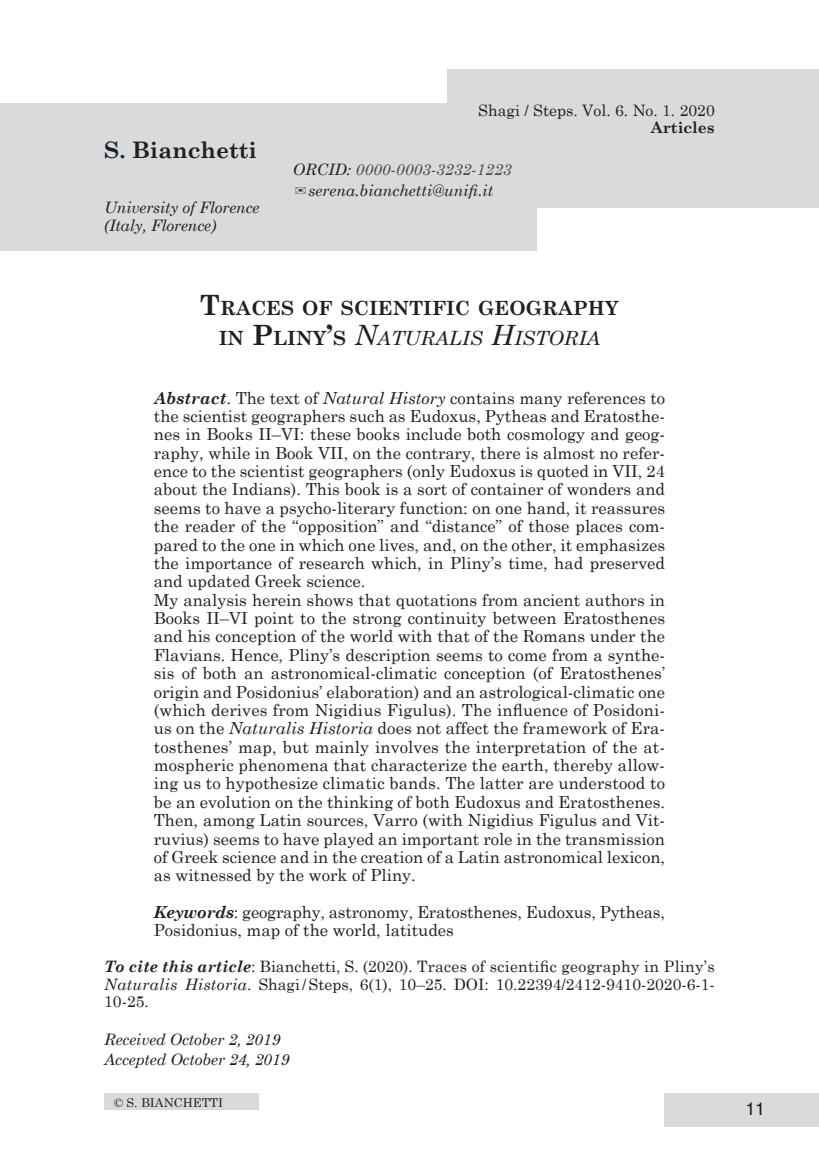
<style>
.page{position:relative;width:819px;height:1166px;background:#fff}
.page>*{position:absolute;margin:0;border:0;box-sizing:border-box;transform-origin:0 0}
.t1{font:700 22.75px "Century Schoolbook";color:#231f20}
.t2{font:700 19.6px/29.8px "Century Schoolbook";color:#231f20;text-align:center}
.t3{font:17.5px "Helios";color:#231f20}
.t4{font:16.62px/18.4px "Century Schoolbook";color:#231f20;text-align:justify}
.t5{font:16.62px/18.4px "Century Schoolbook";color:#1f2020;text-align:justify}
.t6{font:15.75px/17.5px "Century Schoolbook";color:#231f20;text-align:justify}
.t7{font:italic 15.75px/20.1px "Century Schoolbook";letter-spacing:-.01em;color:#231f20}
.t8{font:700 15.75px "Century Schoolbook";color:#231f20}
.t9{font:12.25px "Century Schoolbook";color:#231f20}
.s1{color:#191f27}
.s2{color:#494a4c}
.s3{font-family:"MS Mincho";font-style:normal}
.s4{font-size:28px}
.s5{font-weight:400;font-style:italic;font-size:28px}
.s6{font-weight:400;font-style:italic}
.s7{font-weight:700;font-style:italic}
.s8{color:#1f2020}
.s9{font-style:italic;color:#1f2020}
.s10{font-style:italic}
</style>
<div class="page">
<div style="left:664px;top:1093px;width:155px;height:33px;background:#d9dadc"></div>
<div style="left:0;top:103px;width:536px;height:148px;background:#d9dadc"></div>
<div style="left:448px;top:69px;width:371px;height:138px;background:#d9dadc"></div>
<div style="left:104px;top:1094px;width:155px;height:16px;background:#d9dadc"></div>
<h1 class="t1" style="left:104px;top:132px;width:154px"><span class="s1">S.</span> Bianchetti</h1>
<p class="t7" style="left:104px;top:198px;width:157px;line-height:17.5px">University of Florence (Italy, Florence)</p>
<p class="t6" style="left:478px;top:100px;width:238px">Shagi / Steps. Vol. 6. No. 1. 2020</p>
<p class="t8" style="left:650px;top:115px;width:65px">Articles</p>
<p class="t7" style="left:293px;top:159px;width:220px">ORCID: <span class="s2">0000-0003-3232-1223 </span><span class="s3">✉</span>serena.bianchetti@unifi.it</p>
<p class="t2" style="left:200px;top:292px;width:420px"><span class="s4">T</span>RACES OF SCIENTIFIC GEOGRAPHY<br>IN <span class="s4">P</span>LINY<span class="s4">’</span>S <span class="s5">N</span><span class="s6">ATURALIS</span> <span class="s5">H</span><span class="s6">ISTORIA</span></p>
<p class="t4" style="left:154px;top:387px;width:512px"><span class="s7">Abstract</span>. <span class="s8">The text of</span> <span class="s9">Natural History</span> <span class="s8">contains many references to the scientist</span> geographers <span class="s8">such as Eudoxus, Pytheas and Eratosthe&shy;nes in Books II</span>–<span class="s8">VI:</span> these books include both cosmology and geog&shy;raphy, <span class="s8">while in Book VII, on the contrary,</span> there is almost no refer&shy;ence to the scientist geographers <span class="s8">(</span>only Eudoxus is quoted in VII, 24 about the Indians). This book is a sort of container of wonders and seems to have a psycho-literary function: on one hand, it reassures the reader of the “opposition” and “distance” of those places com&shy;pared to the one in which one lives, and, on the other, it emphasizes the importance of research which, in Pliny’s time, had preserved and updated Greek science.</p>
<p class="t4" style="left:154px;top:589px;width:512px"><span class="s8">My analysis herein shows that quotations from ancient authors in Books II</span>–<span class="s8">VI point to the strong continuity between Eratosthenes and his conception of the world with that of the Romans under the Flavians.</span> Hence, Pliny’s description seems to come from a synthe&shy;sis of both an astronomical-climatic conception (of Eratosthenes’ origin and Posidonius’ elaboration) and an astrological-climatic one (which derives from Nigidius Figulus). <span class="s8">The influence of Posidoni&shy;us</span> on the <span class="s10">Naturalis Historia</span> does not affect the framework of Era&shy;tosthenes’ map, but mainly involves the interpretation of the at&shy;mospheric phenomena that characterize the earth, thereby allow&shy;ing us to hypothesize climatic bands. The latter are understood to be an evolution on the thinking of both Eudoxus and Eratosthenes.</p>
<p class="t5" style="left:154px;top:809px;width:512px">Then, among Latin sources, Varro (with Nigidius Figulus and Vit&shy;ruvius) seems to have played an important role in the transmission of Greek science and in the creation of a Latin astronomical lexicon, as witnessed by the work of Pliny.</p>
<p class="t4" style="left:154px;top:901px;width:512px"><span class="s7">Keywords</span>: geography, astronomy, Eratosthenes, Eudoxus, Pytheas,<br>Posidonius, map of the world, latitudes</p>
<p class="t6" style="left:104px;top:956px;width:612px"><span class="s7">To cite this article</span>: Bianchetti, S. (2020). Traces of scientific geography in Pliny’s <span class="s10">Naturalis Historia</span>. Shagi/Steps, 6(1), 10–25. DOI: 10.22394/2412-9410-2020-6-1- 10-25.</p>
<p class="t7" style="left:104px;top:1028px;width:186px">Received October 2, 2019<br>Accepted October 24, 2019</p>
<p class="t9" style="left:114px;top:1092px;width:110px">© S. BIANCHETTI</p>
<p class="t3" style="left:745px;top:1098px;width:21px">11</p>
</div>
